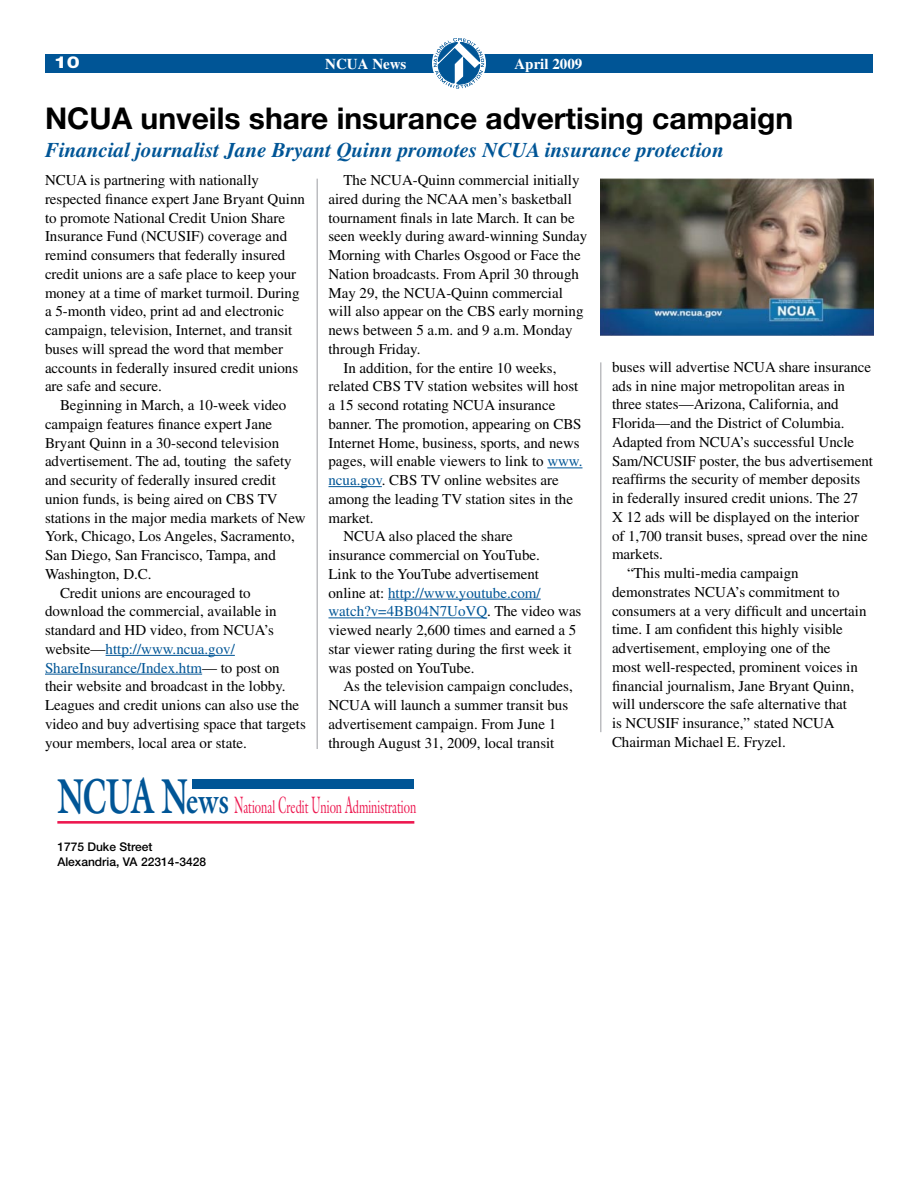
<style>
.page{position:relative;width:918px;height:1188px;background:#fff}
.page>*{position:absolute;margin:0;border:0;box-sizing:border-box;transform-origin:0 0}
.t1{font:700 30px "Helvetica Neue";color:#000}
.t2{font:italic 700 21px "Times";color:#005596}
.t3{font:18px "Galliard";letter-spacing:-.005em;color:#ed174f;scale:.62 1}
.t4{font:800 16.5px "Helvetica Neue";color:#fff;scale:1.25 1}
.t5{font:15px/18.8px "Times";color:#000}
.t6{font:15px "Times";color:#005596}
.t7{font:700 15px "Times";color:#fff}
.t8{font:500 12px/15px "Helvetica Neue";color:#000}
.s1{color:#005596}
.s2{color:#000}
.s3{font-weight:700;font-size:49.5px;color:#005596}
.s4{font-weight:700;font-size:36px;color:#005596}
.s5{font-size:23.85px}
</style>
<div class="page">
<div style="left:192px;top:779px;width:222px;height:9px;background:#005596"></div>
<hr style="left:57px;top:821px;width:357px;height:3px;background:#ed174f">
<div style="left:45px;top:54px;width:828px;height:19px;background:#005596"></div>
<svg style="left:432px;top:36px;width:54px;height:54px"></svg>
<svg style="left:434px;top:38px;width:50px;height:51px"></svg>
<hr style="left:600px;top:362px;width:2px;height:370px;background:#bcbdc0">
<hr style="left:317px;top:179px;width:1px;height:570px;background:#bcbdc0">
<hr style="left:106px;top:655px;width:129px;height:1px;background:#005596">
<hr style="left:45px;top:674px;width:157px;height:1px;background:#005596">
<hr style="left:547px;top:468px;width:36px;height:1px;background:#005596">
<hr style="left:328px;top:486px;width:54px;height:1px;background:#005596">
<hr style="left:388px;top:599px;width:153px;height:1px;background:#005596">
<hr style="left:328px;top:618px;width:159px;height:1px;background:#005596">
<img style="left:600px;top:179px;width:273px;height:156px">
<p class="t4" style="left:54px;top:53px;width:22px">10</p>
<p class="t7" style="left:325px;top:55px;width:83px">NCUA News</p>
<p class="t7" style="left:515px;top:55px;width:69px">April 2009</p>
<h1 class="t1" style="left:45px;top:100px;width:750px">NCUA unveils share insurance advertising campaign</h1>
<h2 class="t2" style="left:45px;top:138px;width:681px">Financial journalist Jane Bryant Quinn promotes NCUA insurance protection</h2>
<p class="t5" style="left:344px;top:171px;width:238px">The NCUA-Quinn commercial initially</p>
<p class="t5" style="left:328px;top:189px;width:245px">aired during the NCAA men’s basketball</p>
<p class="t5" style="left:328px;top:208px;width:248px">tournament finals in late March. It can be</p>
<p class="t5" style="left:328px;top:227px;width:260px">seen weekly during award-winning Sunday</p>
<p class="t5" style="left:328px;top:246px;width:254px">Morning with Charles Osgood or Face the</p>
<p class="t5" style="left:328px;top:264px;width:252px">Nation broadcasts. From April 30 through</p>
<p class="t5" style="left:328px;top:283px;width:236px">May 29, the NCUA-Quinn commercial</p>
<p class="t5" style="left:328px;top:302px;width:257px">will also appear on the CBS early morning</p>
<p class="t5" style="left:328px;top:321px;width:246px">news between 5 a.m. and 9 a.m. Monday</p>
<p class="t5" style="left:328px;top:339px;width:93px">through Friday.</p>
<p class="t5" style="left:344px;top:358px;width:215px">In addition, for the entire 10 weeks,</p>
<p class="t5" style="left:328px;top:377px;width:251px">related CBS TV station websites will host</p>
<p class="t5" style="left:328px;top:396px;width:228px">a 15 second rotating NCUA insurance</p>
<p class="t5" style="left:328px;top:414px;width:255px">banner. The promotion, appearing on CBS</p>
<p class="t5" style="left:328px;top:433px;width:253px">Internet Home, business, sports, and news</p>
<p class="t5" style="left:328px;top:452px;width:256px">pages, will enable viewers to link to <span class="s1">www.</span></p>
<p class="t5" style="left:328px;top:471px;width:232px"><span class="s1">ncua.gov</span>. CBS TV online websites are</p>
<p class="t5" style="left:328px;top:489px;width:246px">among the leading TV station sites in the</p>
<p class="t5" style="left:328px;top:508px;width:47px">market.</p>
<p class="t5" style="left:344px;top:527px;width:171px">NCUA also placed the share</p>
<p class="t5" style="left:328px;top:546px;width:213px">insurance commercial on YouTube.</p>
<p class="t5" style="left:328px;top:564px;width:212px">Link to the YouTube advertisement</p>
<p class="t6" style="left:328px;top:584px;width:214px"><span class="s2">online at:</span> http://www.youtube.com/</p>
<p class="t6" style="left:328px;top:603px;width:254px">watch?v=4BB04N7UoVQ<span class="s2">. The video was</span></p>
<p class="t5" style="left:328px;top:621px;width:249px">viewed nearly 2,600 times and earned a 5</p>
<p class="t5" style="left:328px;top:639px;width:245px">star viewer rating during the first week it</p>
<p class="t5" style="left:328px;top:658px;width:147px">was posted on YouTube.</p>
<p class="t5" style="left:344px;top:677px;width:231px">As the television campaign concludes,</p>
<p class="t5" style="left:328px;top:696px;width:241px">NCUA will launch a summer transit bus</p>
<p class="t5" style="left:328px;top:714px;width:229px">advertisement campaign. From June 1</p>
<p class="t5" style="left:328px;top:733px;width:227px">through August 31, 2009, local transit</p>
<p class="t5" style="left:45px;top:171px;width:261px">NCUA is partnering with nationally respected finance expert Jane Bryant Quinn to promote National Credit Union Share Insurance Fund (NCUSIF) coverage and remind consumers that federally insured credit unions are a safe place to keep your money at a time of market turmoil. During a 5-month video, print ad and electronic campaign, television, Internet, and transit buses will spread the word that member accounts in federally insured credit unions are safe and secure.</p>
<p class="t5" style="left:60px;top:396px;width:228px">Beginning in March, a 10-week video</p>
<p class="t5" style="left:45px;top:414px;width:229px">campaign features finance expert Jane</p>
<p class="t5" style="left:45px;top:433px;width:236px">Bryant Quinn in a 30-second television</p>
<p class="t5" style="left:45px;top:452px;width:248px">advertisement. The ad, touting the safety</p>
<p class="t5" style="left:45px;top:471px;width:232px">and security of federally insured credit</p>
<p class="t5" style="left:45px;top:489px;width:234px">union funds, is being aired on CBS TV</p>
<p class="t5" style="left:45px;top:508px;width:262px">stations in the major media markets of New</p>
<p class="t5" style="left:45px;top:527px;width:251px">York, Chicago, Los Angeles, Sacramento,</p>
<p class="t5" style="left:45px;top:546px;width:232px">San Diego, San Francisco, Tampa, and</p>
<p class="t5" style="left:45px;top:564px;width:108px">Washington, D.C.</p>
<p class="t5" style="left:60px;top:583px;width:192px">Credit unions are encouraged to</p>
<p class="t5" style="left:45px;top:602px;width:233px">download the commercial, available in</p>
<p class="t5" style="left:45px;top:621px;width:230px">standard and HD video, from NCUA’s</p>
<p class="t6" style="left:45px;top:640px;width:191px"><span class="s2">website—</span>http://www.ncua.gov/</p>
<p class="t6" style="left:45px;top:659px;width:236px">ShareInsurance/Index.htm<span class="s2">— to post on</span></p>
<p class="t5" style="left:45px;top:677px;width:242px">their website and broadcast in the lobby.</p>
<p class="t5" style="left:45px;top:696px;width:256px">Leagues and credit unions can also use the</p>
<p class="t5" style="left:45px;top:714px;width:262px">video and buy advertising space that targets</p>
<p class="t5" style="left:45px;top:733px;width:203px">your members, local area or state.</p>
<p class="t5" style="left:612px;top:357px;width:261px">buses will advertise NCUA share insurance</p>
<p class="t5" style="left:612px;top:376px;width:234px">ads in nine major metropolitan areas in</p>
<p class="t5" style="left:612px;top:395px;width:228px">three states—Arizona, California, and</p>
<p class="t5" style="left:612px;top:414px;width:234px">Florida—and the District of Columbia.</p>
<p class="t5" style="left:612px;top:432px;width:244px">Adapted from NCUA’s successful Uncle</p>
<p class="t5" style="left:612px;top:451px;width:263px">Sam/NCUSIF poster, the bus advertisement</p>
<p class="t5" style="left:612px;top:470px;width:250px">reaffirms the security of member deposits</p>
<p class="t5" style="left:612px;top:489px;width:248px">in federally insured credit unions. The 27</p>
<p class="t5" style="left:612px;top:507px;width:249px">X 12 ads will be displayed on the interior</p>
<p class="t5" style="left:612px;top:526px;width:257px">of 1,700 transit buses, spread over the nine</p>
<p class="t5" style="left:612px;top:545px;width:53px">markets.</p>
<p class="t5" style="left:627px;top:564px;width:173px">“This multi-media campaign</p>
<p class="t5" style="left:612px;top:582px;width:229px">demonstrates NCUA’s commitment to</p>
<p class="t5" style="left:612px;top:601px;width:256px">consumers at a very difficult and uncertain</p>
<p class="t5" style="left:612px;top:620px;width:232px">time. I am confident this highly visible</p>
<p class="t5" style="left:612px;top:639px;width:220px">advertisement, employing one of the</p>
<p class="t5" style="left:612px;top:657px;width:247px">most well-respected, prominent voices in</p>
<p class="t5" style="left:612px;top:676px;width:244px">financial journalism, Jane Bryant Quinn,</p>
<p class="t5" style="left:612px;top:695px;width:236px">will underscore the safe alternative that</p>
<p class="t5" style="left:612px;top:714px;width:224px">is NCUSIF insurance,” stated NCUA</p>
<p class="t5" style="left:612px;top:732px;width:175px">Chairman Michael E. Fryzel.</p>
<p class="t3" style="left:57px;top:796px;width:581px"><span class="s3">NCUA N</span><span class="s4">ews</span> <span class="s5">N</span>ational <span class="s5">C</span>redit <span class="s5">U</span>nion <span class="s5">A</span>dministration</p>
<p class="t8" style="left:57px;top:839px;width:150px">1775 Duke Street<br>Alexandria, VA 22314-3428</p>
</div>
